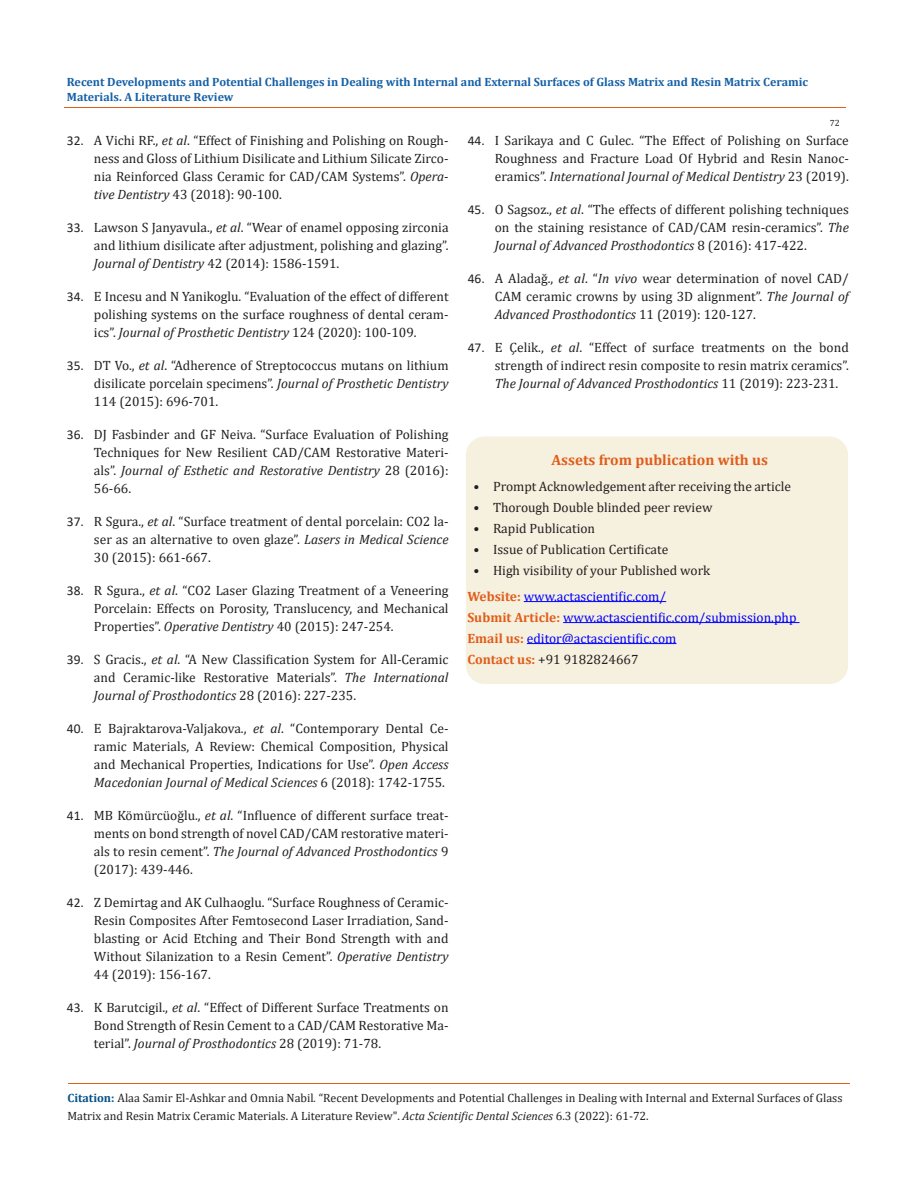
<style>
.page{position:relative;width:917px;height:1188px;background:#fff}
.page>*{position:absolute;margin:0;border:0;box-sizing:border-box;transform-origin:0 0}
.t1{font:700 15px "Cambria";color:#e05d1a}
.t2{font:13.5px/18px "Cambria";color:#231f20;text-align:justify}
.t3{font:13.5px "Cambria";color:#00f}
.t4{font:12px/18px "Cambria";color:#231f20}
.t5{font:700 12px "Cambria";color:#1560a6}
.t6{font:9px "Cambria";color:#231f20}
.s1{font-family:"Calibri"}
.s2{font-style:italic}
.s3{font-weight:700;color:#e05d1a}
.s4{font-weight:700;color:#035089}
</style>
<div class="page">
<hr style="left:64px;top:108px;width:781px;height:1px;background:#e05d1a">
<hr style="left:68px;top:1084px;width:781px;height:1px;background:#e05d1a">
<div style="left:466px;top:437px;width:381px;height:246px;background:#f6f0df;border-radius:18px"></div>
<div style="left:466px;top:436px;width:382px;height:248px;border:2px solid #f6f0df;border-radius:18px"></div>
<hr style="left:524px;top:601px;width:142px;height:1px;background:#00f">
<hr style="left:563px;top:622px;width:236px;height:1px;background:#00f">
<hr style="left:527px;top:643px;width:149px;height:1px;background:#00f">
<p class="t5" style="left:67px;top:73px;width:742px">Recent Developments and Potential Challenges in Dealing with Internal and External Surfaces of Glass Matrix and Resin Matrix Ceramic</p>
<p class="t5" style="left:67px;top:88px;width:168px">Materials. A Literature Review</p>
<p class="t6" style="left:829px;top:118px;width:11px">72</p>
<p class="t2" style="left:94px;top:132px;width:356px;text-indent:-27px"><span class="s1">32.</span> A Vichi RF., <span class="s2">et al</span>. “Effect of Finishing and Polishing on Rough&shy;ness and Gloss of Lithium Disilicate and Lithium Silicate Zirco&shy;nia Reinforced Glass Ceramic for CAD/CAM Systems”. <span class="s2">Opera&shy;tive Dentistry</span> 43 (2018): 90-100.</p>
<p class="t2" style="left:94px;top:219px;width:356px;text-indent:-27px"><span class="s1">33.</span> Lawson S Janyavula., <span class="s2">et al</span>. “Wear of enamel opposing zirconia and lithium disilicate after adjustment, polishing and glazing”.<br><span class="s2">Journal of Dentistry</span> 42 (2014): 1586-1591.</p>
<p class="t2" style="left:94px;top:288px;width:356px;text-indent:-27px"><span class="s1">34.</span> E Incesu and N Yanikoglu. “Evaluation of the effect of different polishing systems on the surface roughness of dental ceram&shy;ics”. <span class="s2">Journal of Prosthetic Dentistry</span> 124 (2020): 100-109.</p>
<p class="t2" style="left:94px;top:357px;width:356px;text-indent:-27px"><span class="s1">35.</span> DT Vo., <span class="s2">et al</span>. “Adherence of Streptococcus mutans on lithium disilicate porcelain specimens”. <span class="s2">Journal of Prosthetic Dentistry </span>114 (2015): 696-701.</p>
<p class="t2" style="left:94px;top:426px;width:356px;text-indent:-27px"><span class="s1">36.</span> DJ Fasbinder and GF Neiva. “Surface Evaluation of Polishing Techniques for New Resilient CAD/CAM Restorative Materi&shy;als”. <span class="s2">Journal of Esthetic and Restorative Dentistry</span> 28 (2016):<br>56-66.</p>
<p class="t2" style="left:94px;top:513px;width:356px;text-indent:-27px"><span class="s1">37.</span> R Sgura., <span class="s2">et al</span>. “Surface treatment of dental porcelain: CO2 la&shy;ser as an alternative to oven glaze”. <span class="s2">Lasers in Medical Science </span>30 (2015): 661-667.</p>
<p class="t2" style="left:94px;top:582px;width:356px;text-indent:-27px"><span class="s1">38.</span> R Sgura., <span class="s2">et al</span>. “CO2 Laser Glazing Treatment of a Veneering Porcelain: Effects on Porosity, Translucency, and Mechanical Properties”. <span class="s2">Operative Dentistry</span> 40 (2015): 247-254.</p>
<p class="t2" style="left:94px;top:651px;width:356px;text-indent:-27px"><span class="s1">39.</span> S Gracis., <span class="s2">et al</span>. “A New Classification System for All-Ceramic and Ceramic-like Restorative Materials”. <span class="s2">The International Journal of Prosthodontics</span> 28 (2016): 227-235.</p>
<p class="t2" style="left:94px;top:720px;width:356px;text-indent:-27px"><span class="s1">40.</span> E Bajraktarova-Valjakova., <span class="s2">et al</span>. “Contemporary Dental Ce&shy;ramic Materials, A Review: Chemical Composition, Physical and Mechanical Properties, Indications for Use”. <span class="s2">Open Access Macedonian Journal of Medical Sciences</span> 6 (2018): 1742-1755.</p>
<p class="t2" style="left:94px;top:807px;width:356px;text-indent:-27px"><span class="s1">41.</span> MB Kömürcüoğlu., <span class="s2">et al</span>. “Influence of different surface treat&shy;ments on bond strength of novel CAD/CAM restorative materi&shy;als to resin cement”. <span class="s2">The Journal of Advanced Prosthodontics</span> 9 (2017): 439-446.</p>
<p class="t2" style="left:94px;top:894px;width:356px;text-indent:-27px"><span class="s1">42.</span> Z Demirtag and AK Culhaoglu. “Surface Roughness of Ceramic-Resin Composites After Femtosecond Laser Irradiation, Sand&shy;blasting or Acid Etching and Their Bond Strength with and Without Silanization to a Resin Cement”. <span class="s2">Operative Dentistry </span>44 (2019): 156-167.</p>
<p class="t2" style="left:94px;top:999px;width:356px;text-indent:-27px"><span class="s1">43.</span> K Barutcigil., <span class="s2">et al</span>. “Effect of Different Surface Treatments on Bond Strength of Resin Cement to a CAD/CAM Restorative Ma&shy;terial”. <span class="s2">Journal of Prosthodontics</span> 28 (2019): 71-78.</p>
<p class="t2" style="left:495px;top:132px;width:355px;text-indent:-27px"><span class="s1">44.</span> I Sarikaya and C Gulec. “The Effect of Polishing on Surface Roughness and Fracture Load Of Hybrid and Resin Nanoc&shy;eramics”. <span class="s2">International Journal of Medical Dentistry</span> 23 (2019).</p>
<p class="t2" style="left:495px;top:201px;width:355px;text-indent:-27px"><span class="s1">45.</span> O Sagsoz., <span class="s2">et al</span>. “The effects of different polishing techniques on the staining resistance of CAD/CAM resin-ceramics”. <span class="s2">The Journal of Advanced Prosthodontics</span> 8 (2016): 417-422.</p>
<p class="t2" style="left:495px;top:270px;width:355px;text-indent:-27px"><span class="s1">46.</span> A Aladağ., <span class="s2">et al</span>. “<span class="s2">In vivo</span> wear determination of novel CAD/ CAM ceramic crowns by using 3D alignment”. <span class="s2">The Journal of Advanced Prosthodontics</span> 11 (2019): 120-127.</p>
<p class="t2" style="left:495px;top:339px;width:355px;text-indent:-27px"><span class="s1">47.</span> E Çelik., <span class="s2">et al</span>. “Effect of surface treatments on the bond strength of indirect resin composite to resin matrix ceramics”.<br><span class="s2">The Journal of Advanced Prosthodontics</span> 11 (2019): 223-231.</p>
<p class="t1" style="left:551px;top:450px;width:218px">Assets from publication with us</p>
<p class="t2" style="left:473px;top:477px;width:319px">• Prompt Acknowledgement after receiving the article</p>
<p class="t2" style="left:473px;top:498px;width:240px">• Thorough Double blinded peer review</p>
<p class="t2" style="left:473px;top:519px;width:123px">• Rapid Publication</p>
<p class="t2" style="left:473px;top:540px;width:196px">• Issue of Publication Certificate</p>
<p class="t2" style="left:473px;top:561px;width:238px">• High visibility of your Published work</p>
<p class="t3" style="left:467px;top:588px;width:200px"><span class="s3">Website:</span> www.actascientific.com/</p>
<p class="t3" style="left:467px;top:609px;width:330px"><span class="s3">Submit Article:</span> www.actascientific.com/submission.php</p>
<p class="t3" style="left:467px;top:630px;width:210px"><span class="s3">Email us:</span> editor@actascientific.com</p>
<p class="t2" style="left:467px;top:650px;width:173px"><span class="s3">Contact us:</span> +91 9182824667</p>
<p class="t4" style="left:68px;top:1089px;width:776px"><span class="s4">Citation:</span> Alaa Samir El-Ashkar and Omnia Nabil<span class="s2">.</span> “Recent Developments and Potential Challenges in Dealing with Internal and External Surfaces of Glass<br>Matrix and Resin Matrix Ceramic Materials. A Literature Review". <span class="s2">Acta Scientific Dental Sciences</span> 6.3 (2022): 61-72.</p>
</div>
